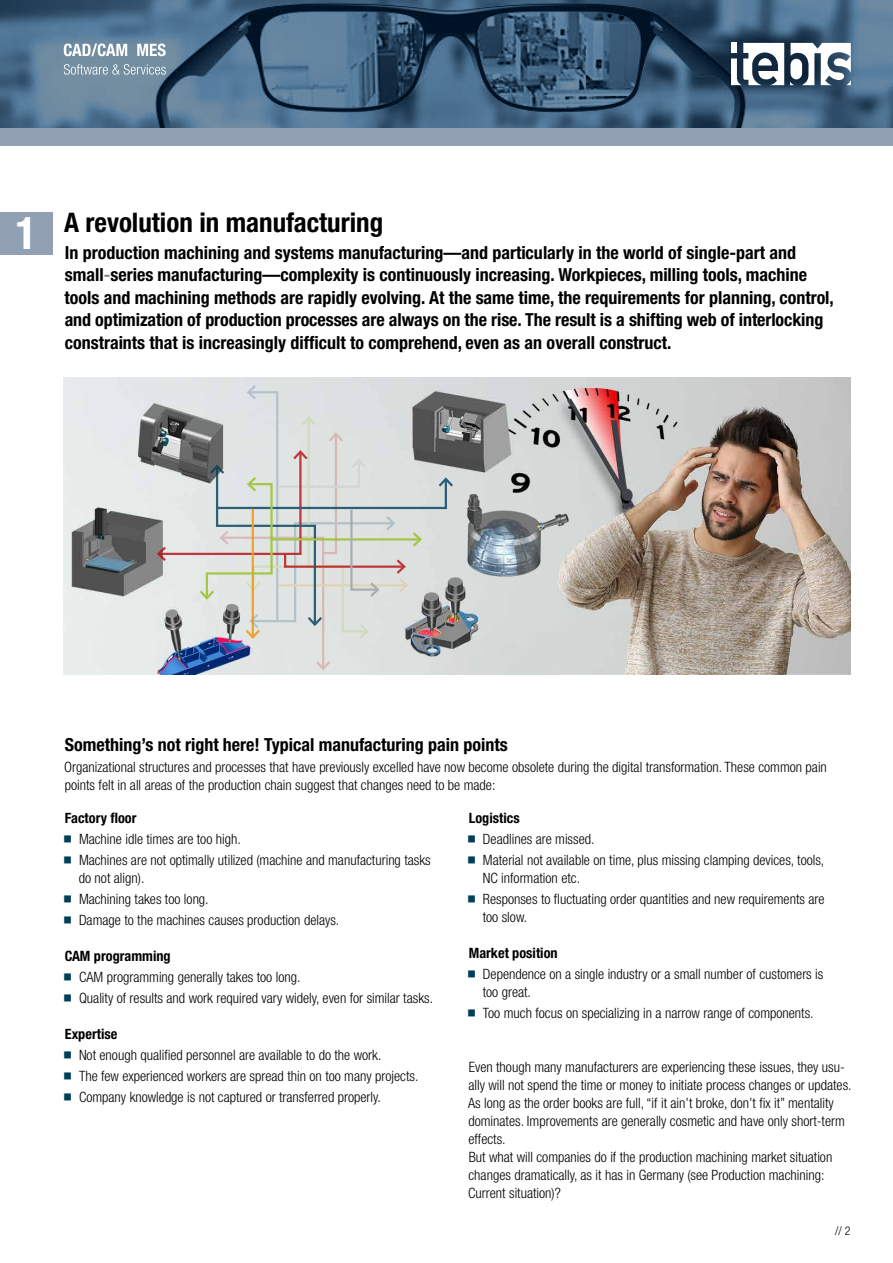
<style>
.page{position:relative;width:893px;height:1263px;background:#fff}
.page>*{position:absolute;margin:0;border:0;box-sizing:border-box;transform-origin:0 0}
.t1{font:700 condensed 45px "Helvetica Neue LT Std";color:#fff}
.t2{font:700 condensed 27px "Helvetica Neue LT Std";color:#000}
.t3{font:700 condensed 18px/22.5px "Helvetica Neue LT Std";color:#000}
.t4{font:300 condensed 14.25px/18px "Helvetica Neue LT Std";color:#000}
.t5{font:700 condensed 14.25px "Helvetica Neue LT Std";color:#000}
.t6{font:300 condensed 12px "Helvetica Neue LT Std";color:#000}
.s1{color:#878787}
.s2{font-family:"Minion Pro";font-weight:400;font-stretch:normal;font-size:24px;color:#003f5b}
</style>
<div class="page">
<svg style="left:0;top:0;width:893px;height:129px;background:#43637e"></svg>
<div style="left:0;top:129px;width:893px;height:17px;background:#92a0b3"></div>
<svg style="left:731px;top:43px;width:53px;height:42px"></svg>
<svg style="left:790px;top:43px;width:61px;height:42px"></svg>
<svg style="left:64px;top:44px;width:63px;height:12px"></svg>
<svg style="left:137px;top:44px;width:29px;height:12px"></svg>
<svg style="left:64px;top:64px;width:102px;height:11px"></svg>
<div style="left:0;top:213px;width:52px;height:42px;background:#92a0b3"></div>
<img style="left:64px;top:377px;width:786px;height:298px">
<svg style="left:155px;top:384px;width:299px;height:288px;background:#c8cbcb"></svg>
<img style="left:457px;top:481px;width:115px;height:101px">
<h1 class="t1" style="left:16px;top:206px;width:23px">1</h1>
<h2 class="t2" style="left:64px;top:206px;width:321px">A revolution in manufacturing</h2>
<p class="t3" style="left:64px;top:241px;width:771px">In production machining and systems manufacturing—and particularly in the world of single-part and small<span class="s1">-</span>series manufacturing—complexity is continuously increasing. Workpieces, milling tools, machine tools and machining methods are rapidly evolving. At the same time, the requirements for planning, control, and optimization of production processes are always on the rise. The result is a shifting web of interlocking constraints that is increasingly difficult to comprehend, even as an overall construct.</p>
<p class="t3" style="left:65px;top:733px;width:444px">Something’s not right here! Typical manufacturing pain points</p>
<p class="t4" style="left:64px;top:757px;width:764px">Organizational structures and processes that have previously excelled have now become obsolete during the digital transformation. These common pain points felt in all areas of the production chain suggest that changes need to be made:</p>
<p class="t5" style="left:65px;top:809px;width:73px">Factory floor</p>
<p class="t4" style="left:63px;top:830px;width:180px"><span class="s2">■</span> Machine idle times are too high.</p>
<p class="t4" style="left:79px;top:851px;width:353px;text-indent:-16px"><span class="s2">■</span> Machines are not optimally utilized (machine and manufacturing tasks do not align).</p>
<p class="t4" style="left:63px;top:890px;width:147px"><span class="s2">■</span> Machining takes too long.</p>
<p class="t4" style="left:63px;top:911px;width:278px"><span class="s2">■</span> Damage to the machines causes production delays.</p>
<p class="t5" style="left:65px;top:947px;width:107px">CAM programming</p>
<p class="t4" style="left:63px;top:968px;width:239px"><span class="s2">■</span> CAM programming generally takes too long.</p>
<p class="t4" style="left:63px;top:989px;width:372px"><span class="s2">■</span> Quality of results and work required vary widely, even for similar tasks.</p>
<p class="t5" style="left:65px;top:1025px;width:54px">Expertise</p>
<p class="t4" style="left:63px;top:1046px;width:320px"><span class="s2">■</span> Not enough qualified personnel are available to do the work.</p>
<p class="t4" style="left:63px;top:1067px;width:357px"><span class="s2">■</span> The few experienced workers are spread thin on too many projects.</p>
<p class="t4" style="left:63px;top:1088px;width:320px"><span class="s2">■</span> Company knowledge is not captured or transferred properly.</p>
<p class="t5" style="left:469px;top:809px;width:52px">Logistics</p>
<p class="t4" style="left:467px;top:830px;width:129px"><span class="s2">■</span> Deadlines are missed.</p>
<p class="t4" style="left:483px;top:851px;width:343px;text-indent:-16px"><span class="s2">■</span> Material not available on time, plus missing clamping devices, tools,<br>NC information etc.</p>
<p class="t4" style="left:483px;top:890px;width:343px;text-indent:-16px"><span class="s2">■</span> Responses to fluctuating order quantities and new requirements are too slow.</p>
<p class="t5" style="left:469px;top:944px;width:90px">Market position</p>
<p class="t4" style="left:483px;top:965px;width:342px;text-indent:-16px"><span class="s2">■</span> Dependence on a single industry or a small number of customers is too great.</p>
<p class="t4" style="left:467px;top:1004px;width:348px"><span class="s2">■</span> Too much focus on specializing in a narrow range of components.</p>
<p class="t4" style="left:468px;top:1058px;width:385px">Even though many manufacturers are experiencing these issues, they usu&shy;ally will not spend the time or money to initiate process changes or updates.<br>As long as the order books are full, “if it ain’t broke, don’t fix it” mentality dominates. Improvements are generally cosmetic and have only short-term effects.<br>But what will companies do if the production machining market situation changes dramatically, as it has in Germany (see Production machining:<br>Current situation)?</p>
<p class="t6" style="left:835px;top:1224px;width:17px">// 2</p>
</div>
